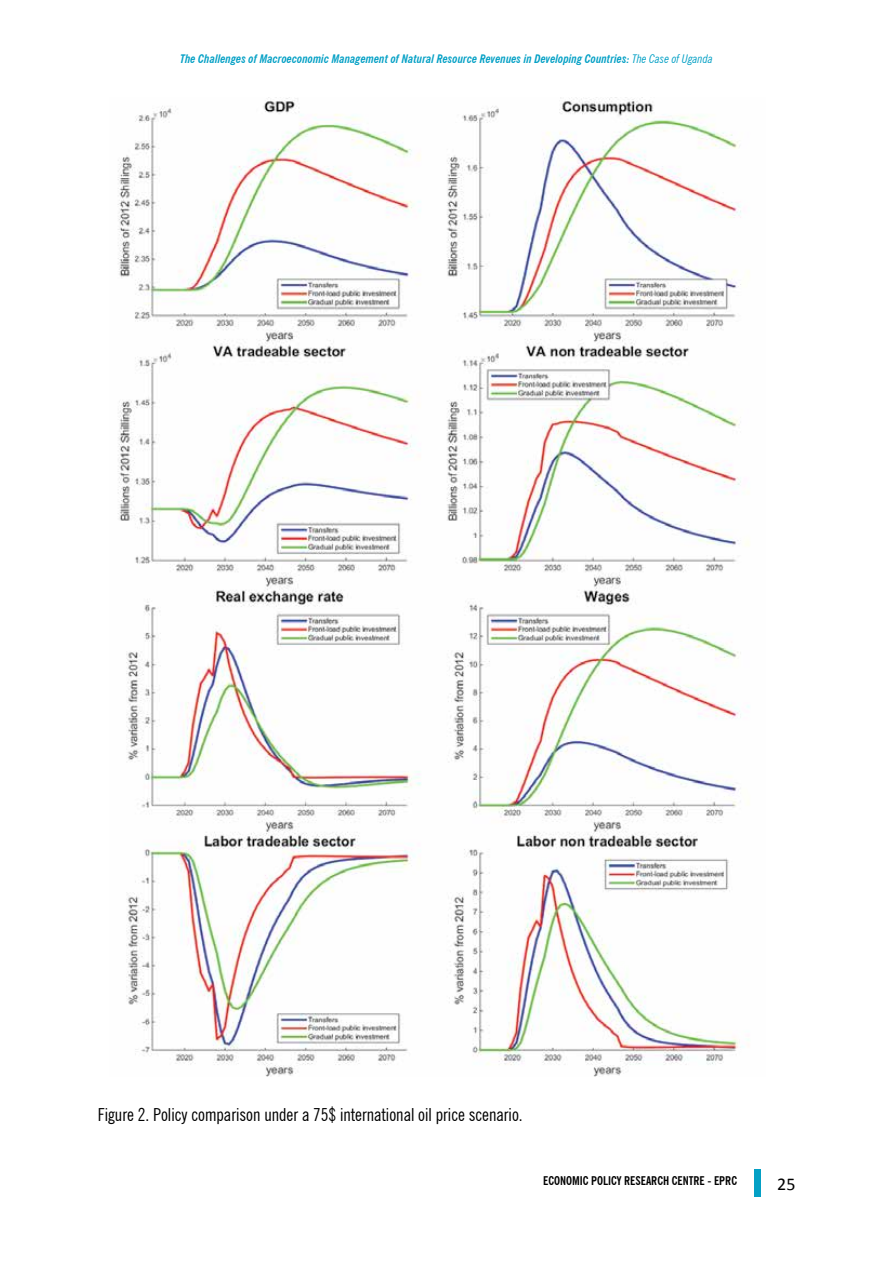
<style>
.page{position:relative;width:893px;height:1263px;background:#fff}
.page>*{position:absolute;margin:0;border:0;box-sizing:border-box;transform-origin:0 0}
.t1{font:condensed 18px "News Gothic BT";color:#000}
.t2{font:18px "Calibri";color:#000}
.t3{font:italic 700 condensed 12px "News Gothic BT";color:#04a0c5}
.t4{font:700 condensed 12px "News Gothic BT";color:#000}
.s1{font-weight:400}
</style>
<div class="page">
<div style="left:754px;top:1169px;width:6px;height:28px;background:#04a0c5"></div>
<img style="left:118px;top:98px;width:632px;height:979px">
<p class="t3" style="left:180px;top:52px;width:534px">The Challenges of Macroeconomic Management of Natural Resource Revenues in Developing Countries: <span class="s1">The Case of Uganda</span></p>
<h1 class="t1" style="left:98px;top:1104px;width:426px">Figure 2. Policy comparison under a 75$ international oil price scenario.</h1>
<p class="t4" style="left:543px;top:1173px;width:195px">ECONOMIC POLICY RESEARCH CENTRE - EPRC</p>
<h1 class="t2" style="left:777px;top:1172px;width:20px">25</h1>
</div>
